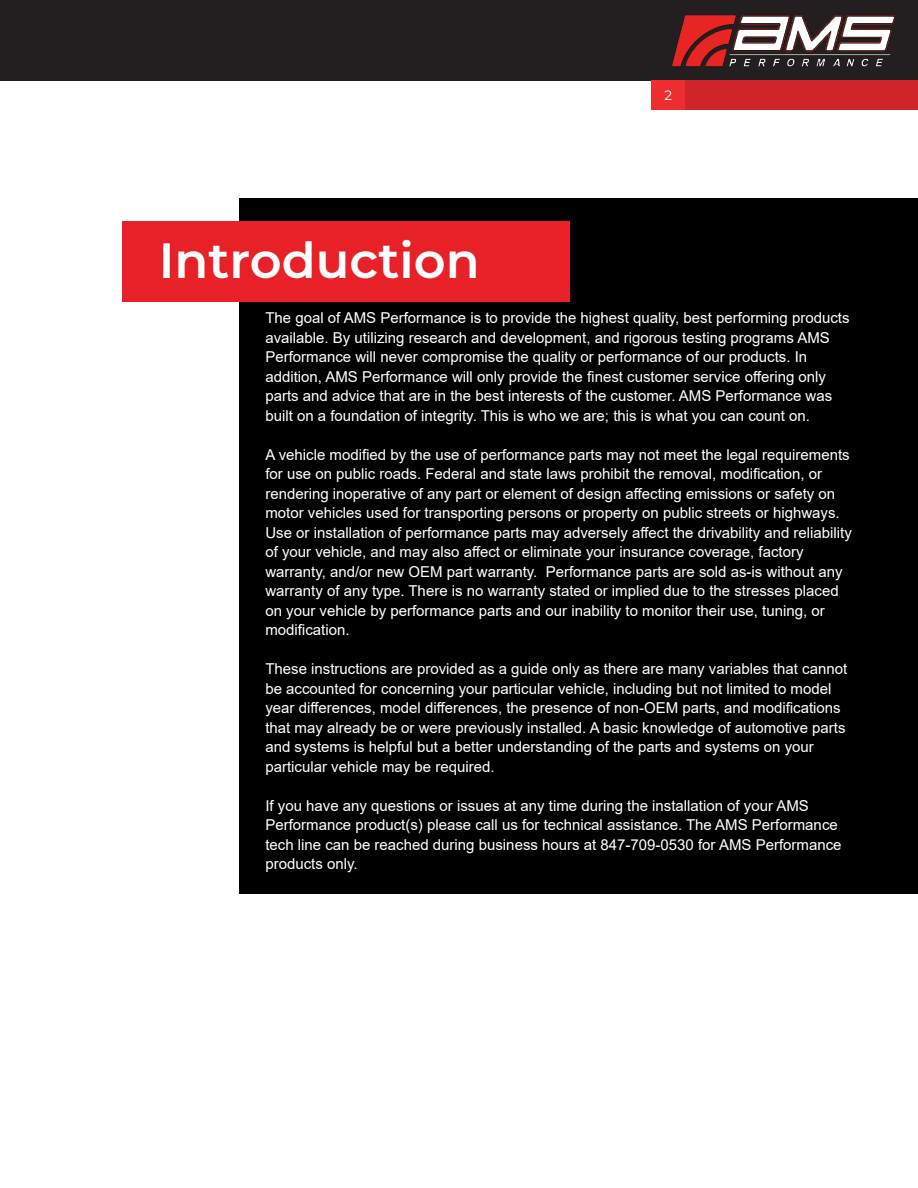
<style>
.page{position:relative;width:918px;height:1188px;background:#fff}
.page>*{position:absolute;margin:0;border:0;box-sizing:border-box;transform-origin:0 0}
.t1{font:600 49.5px "Montserrat";color:#fff}
.t2{font:15px/19.5px "Arial";color:#fff}
.t3{font:13.5px "Montserrat";color:#fff}
</style>
<div class="page">
<div style="left:0;top:0;width:918px;height:80px;background:#231f20"></div>
<div style="left:652px;top:80px;width:266px;height:30px;background:#d1232a"></div>
<div style="left:651px;top:80px;width:34px;height:30px;background:#ee2d30"></div>
<img style="left:672px;top:15px;width:224px;height:52px">
<div style="left:239px;top:198px;width:679px;height:696px;background:#000"></div>
<div style="left:122px;top:221px;width:448px;height:81px;background:#e82128"></div>
<p class="t3" style="left:664px;top:86px;width:9px">2</p>
<h1 class="t1" style="left:159px;top:226px;width:322px">Introduction</h1>
<p class="t2" style="left:265px;top:308px;width:586px">The goal of AMS Performance is to provide the highest quality, best performing products available. By utilizing research and development, and rigorous testing programs AMS Performance will never compromise the quality or performance of our products. In addition, AMS Performance will only provide the finest customer service offering only parts and advice that are in the best interests of the customer. AMS Performance was built on a foundation of integrity. This is who we are; this is what you can count on.</p>
<p class="t2" style="left:265px;top:444px;width:588px">A vehicle modified by the use of performance parts may not meet the legal requirements for use on public roads. Federal and state laws prohibit the removal, modification, or rendering inoperative of any part or element of design affecting emissions or safety on motor vehicles used for transporting persons or property on public streets or highways.<br>Use or installation of performance parts may adversely affect the drivability and reliability of your vehicle, and may also affect or eliminate your insurance coverage, factory warranty, and/or new OEM part warranty. Performance parts are sold as-is without any warranty of any type. There is no warranty stated or implied due to the stresses placed on your vehicle by performance parts and our inability to monitor their use, tuning, or modification.</p>
<p class="t2" style="left:265px;top:659px;width:583px">These instructions are provided as a guide only as there are many variables that cannot be accounted for concerning your particular vehicle, including but not limited to model year differences, model differences, the presence of non-OEM parts, and modifications that may already be or were previously installed. A basic knowledge of automotive parts and systems is helpful but a better understanding of the parts and systems on your particular vehicle may be required.</p>
<p class="t2" style="left:265px;top:795px;width:578px">If you have any questions or issues at any time during the installation of your AMS Performance product(s) please call us for technical assistance. The AMS Performance tech line can be reached during business hours at 847-709-0530 for AMS Performance products only.</p>
</div>
